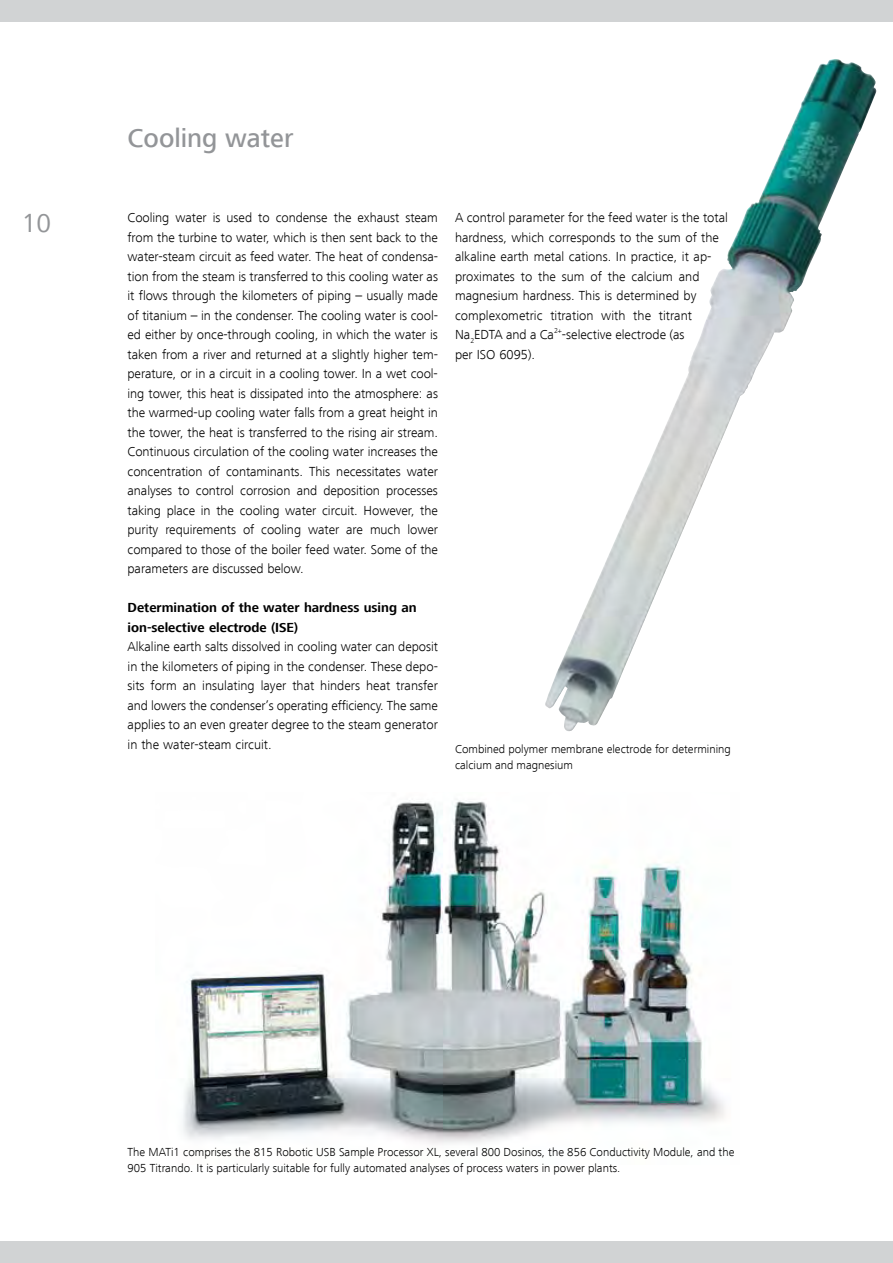
<style>
.page{position:relative;width:893px;height:1263px;background:#fff}
.page>*{position:absolute;margin:0;border:0;box-sizing:border-box;transform-origin:0 0}
.t1{font:500 27px "Frutiger Next LT";color:#939598}
.t2{font:27px "Frutiger Next LT";color:#939598}
.t3{font:300 13.5px/19.5px "Frutiger Next LT";color:#000;text-align:justify}
.t4{font:700 13.5px/19.5px "Frutiger Next LT";color:#000}
.t5{font:300 12px/15.8px "Frutiger Next LT";color:#000}
</style>
<div class="page">
<div style="left:0;top:1242px;width:893px;height:21px;background:#d1d3d4"></div>
<div style="left:0;top:0;width:893px;height:21px;background:#d1d3d4"></div>
<img style="left:183px;top:801px;width:542px;height:343px">
<img style="left:545px;top:59px;width:331px;height:672px">
<h1 class="t1" style="left:128px;top:123px;width:167px">Cooling water</h1>
<h1 class="t2" style="left:22px;top:208px;width:31px">10</h1>
<p class="t3" style="left:128px;top:208px;width:312px">Cooling water is used to condense the exhaust steam from the turbine to water, which is then sent back to the water-steam circuit as feed water. The heat of condensa&shy;tion from the steam is transferred to this cooling water as it flows through the kilometers of piping – usually made of titanium – in the condenser. The cooling water is cool&shy;ed either by once-through cooling, in which the water is taken from a river and returned at a slightly higher tem&shy;perature, or in a circuit in a cooling tower. In a wet cool&shy;ing tower, this heat is dissipated into the atmosphere: as the warmed-up cooling water falls from a great height in the tower, the heat is transferred to the rising air stream.<br>Continuous circulation of the cooling water increases the concentration of contaminants. This necessitates water analyses to control corrosion and deposition processes taking place in the cooling water circuit. However, the purity requirements of cooling water are much lower compared to those of the boiler feed water. Some of the parameters are discussed below.</p>
<p class="t4" style="left:128px;top:598px;width:291px">Determination of the water hardness using an ion-selective electrode (ISE)</p>
<p class="t3" style="left:128px;top:637px;width:312px">Alkaline earth salts dissolved in cooling water can deposit in the kilometers of piping in the condenser. These depo&shy;sits form an insulating layer that hinders heat transfer and lowers the condenser’s operating efficiency. The same applies to an even greater degree to the steam generator in the water-steam circuit.</p>
<p class="t3" style="left:455px;top:208px;width:275px;text-align:left">A control parameter for the feed water is the total hardness, which corresponds to the sum of the alkaline earth metal cations. In practice, it ap&shy;proximates to the sum of the calcium and magnesium hardness. This is determined by complexometric titration with the titrant Na<sub>2</sub>EDTA and a Ca<sup>2+</sup>-selective electrode (as<br>per ISO 6095).</p>
<p class="t5" style="left:455px;top:741px;width:277px">Combined polymer membrane electrode for determining calcium and magnesium</p>
<p class="t5" style="left:128px;top:1144px;width:608px">The MATi1 comprises the 815 Robotic USB Sample Processor XL, several 800 Dosinos, the 856 Conductivity Module, and the<br>905 Titrando. It is particularly suitable for fully automated analyses of process waters in power plants.</p>
</div>
